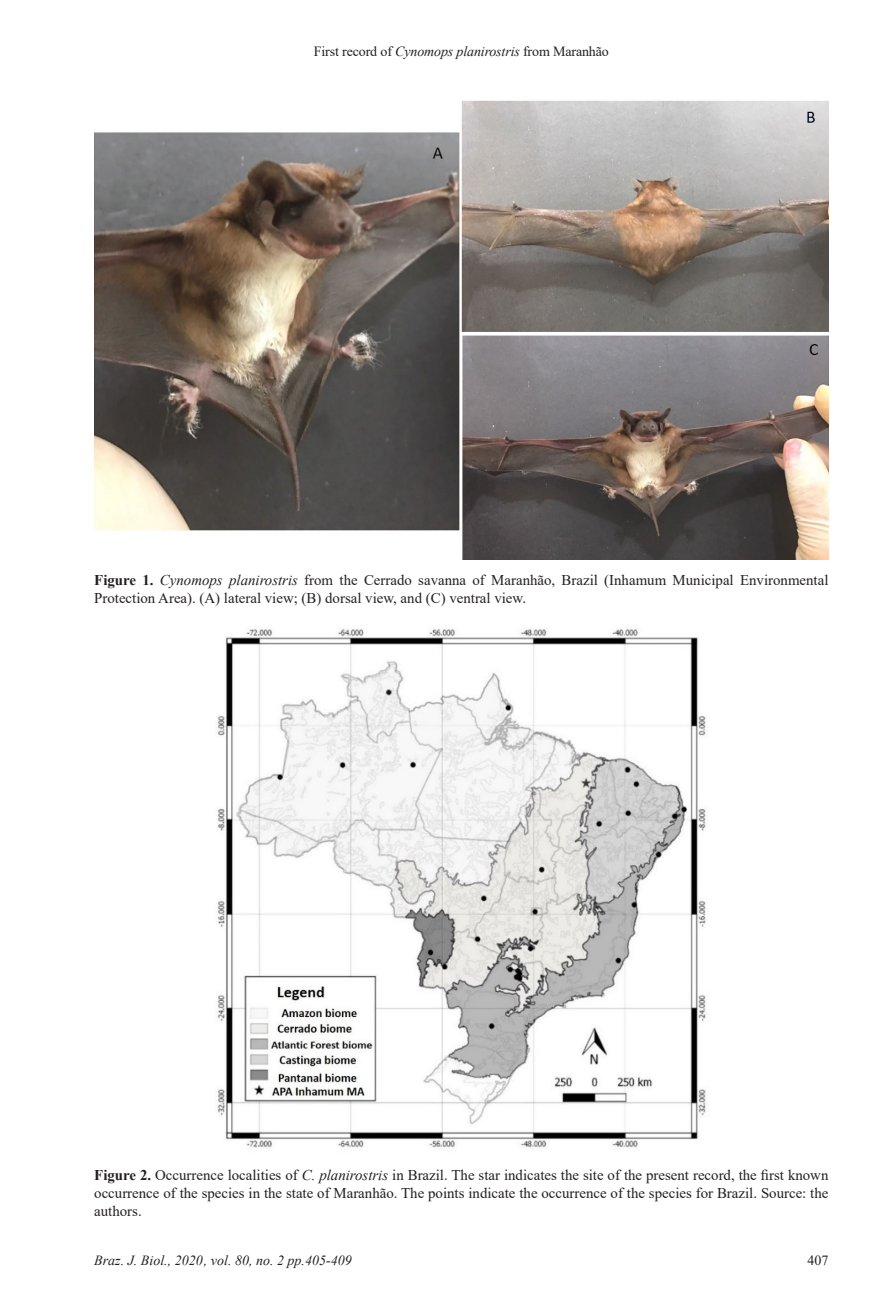
<style>
.page{position:relative;width:893px;height:1315px;background:#fff}
.page>*{position:absolute;margin:0;border:0;box-sizing:border-box;transform-origin:0 0}
.FigureCaption{font:14.88px/17.8px "Times New Roman";color:#231f20}
.t1{font:14px "Times New Roman";letter-spacing:-.01em;color:#231f20}
.t2{font:italic 14px "Times New Roman";color:#231f20}
.s1{font-style:italic}
.s2{font-weight:700}
</style>
<div class="page">
<img style="left:94px;top:100px;width:734px;height:460px">
<img style="left:217px;top:628px;width:489px;height:520px">
<p class="t1" style="left:314px;top:42px;width:297px">First record of <span class="s1">Cynomops planirostris</span> from Maranhão</p>
<p class="FigureCaption" style="left:94px;top:570px;width:736px"><span class="s2">Figure 1.</span> <span class="s1">Cynomops planirostris</span> from the Cerrado savanna of Maranhão, Brazil (Inhamum Municipal Environmental<br>Protection Area). (A) lateral view; (B) dorsal view, and (C) ventral view.</p>
<p class="FigureCaption" style="left:94px;top:1165px;width:736px;text-align:justify"><span class="s2">Figure 2.</span> Occurrence localities of <span class="s1">C. planirostris</span> in Brazil. The star indicates the site of the present record, the first known occurrence of the species in the state of Maranhão. The points indicate the occurrence of the species for Brazil. Source: the authors.</p>
<p class="t2" style="left:94px;top:1250px;width:259px">Braz. J. Biol., 2020 , vol. 80, no. 2 pp.405-409</p>
</div>
